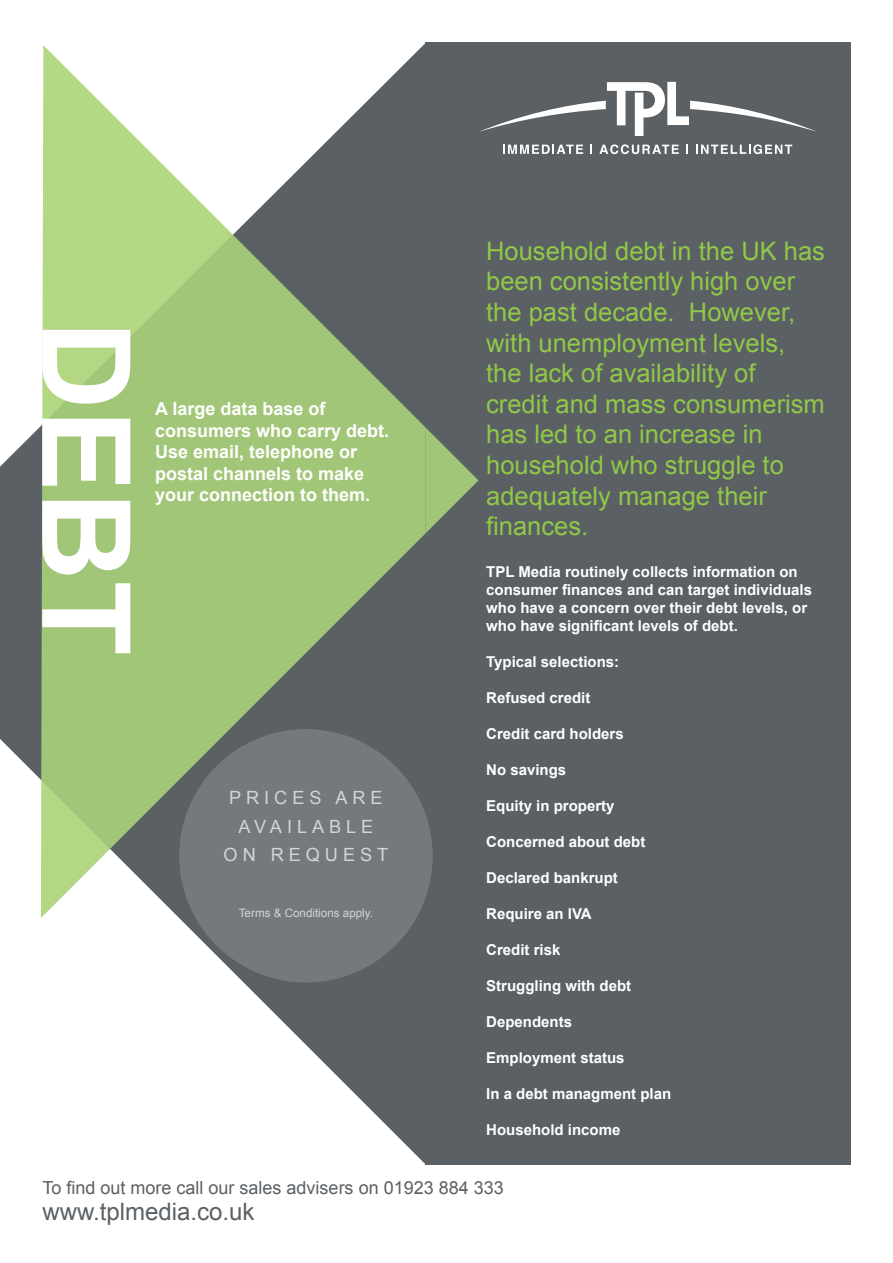
<style>
.page{position:relative;width:893px;height:1263px;background:#fff}
.page>*{position:absolute;margin:0;border:0;box-sizing:border-box;transform-origin:0 0}
.t1{font:700 123px "Arial";color:#fff}
.t2{font:25.5px/30.6px "Arial";color:#90c848}
.t3{font:24px "Arial";color:#5b6064}
.t4{font:18.15px/28.5px "Arial";letter-spacing:.27em;color:#d3d4d6;text-align:center}
.t5{font:700 18px/21.6px "Arial";color:#fff}
.t6{font:18px "Arial";color:#5b6064}
.t7{font:700 15px/18px "Arial";color:#fff}
.t8{font:11.7px "Arial";color:#d3d4d6}
</style>
<div class="page">
<svg style="left:0;top:43px;width:425px;height:1121px"></svg>
<div style="left:425px;top:42px;width:425px;height:1123px;background:#5b6064"></div>
<svg style="left:503px;top:145px;width:80px;height:9px"></svg>
<svg style="left:590px;top:145px;width:2px;height:9px"></svg>
<svg style="left:599px;top:144px;width:80px;height:10px"></svg>
<svg style="left:686px;top:145px;width:2px;height:9px"></svg>
<svg style="left:696px;top:144px;width:96px;height:10px"></svg>
<svg style="left:479px;top:82px;width:338px;height:54px"></svg>
<svg style="left:41px;top:45px;width:192px;height:873px"></svg>
<svg style="left:41px;top:235px;width:384px;height:614px;fill:#a2c678"></svg>
<svg style="left:425px;top:427px;width:53px;height:107px"></svg>
<div style="left:179px;top:729px;width:254px;height:253px;background:#74797d;border-radius:50%"></div>
<h1 class="t1" style="left:167px;top:321px;width:336px;rotate:90deg">DEBT</h1>
<p class="t5" style="left:155px;top:398px;width:236px">A large data base of consumers who carry debt.<br>Use email, telephone or postal channels to make your connection to them.</p>
<p class="t4" style="left:224px;top:784px;width:166px">PRICES ARE<br>AVAILABLE<br>ON REQUEST</p>
<p class="t8" style="left:239px;top:905px;width:136px">Terms &amp; Conditions apply.</p>
<p class="t2" style="left:486px;top:236px;width:340px">Household debt in the UK has been consistently high over the past decade. However, with unemployment levels, the lack of availability of<br>credit and mass consumerism has led to an increase in household who struggle to adequately manage their finances.</p>
<p class="t7" style="left:486px;top:563px;width:327px">TPL Media routinely collects information on consumer finances and can target individuals who have a concern over their debt levels, or who have significant levels of debt.</p>
<p class="t7" style="left:486px;top:653px;width:135px">Typical selections:</p>
<p class="t7" style="left:486px;top:689px;width:106px">Refused credit</p>
<p class="t7" style="left:486px;top:725px;width:139px">Credit card holders</p>
<p class="t7" style="left:486px;top:761px;width:82px">No savings</p>
<p class="t7" style="left:486px;top:797px;width:130px">Equity in property</p>
<p class="t7" style="left:486px;top:833px;width:161px">Concerned about debt</p>
<p class="t7" style="left:486px;top:869px;width:133px">Declared bankrupt</p>
<p class="t7" style="left:486px;top:905px;width:107px">Require an IVA</p>
<p class="t7" style="left:486px;top:941px;width:76px">Credit risk</p>
<p class="t7" style="left:486px;top:977px;width:147px">Struggling with debt</p>
<p class="t7" style="left:486px;top:1013px;width:87px">Dependents</p>
<p class="t7" style="left:486px;top:1049px;width:140px">Employment status</p>
<p class="t7" style="left:486px;top:1085px;width:187px">In a debt managment plan</p>
<p class="t7" style="left:486px;top:1121px;width:136px">Household income</p>
<p class="t6" style="left:43px;top:1176px;width:463px">To find out more call our sales advisers on 01923 884 333</p>
<h3 class="t3" style="left:43px;top:1195px;width:214px">www.tplmedia.co.uk</h3>
</div>
